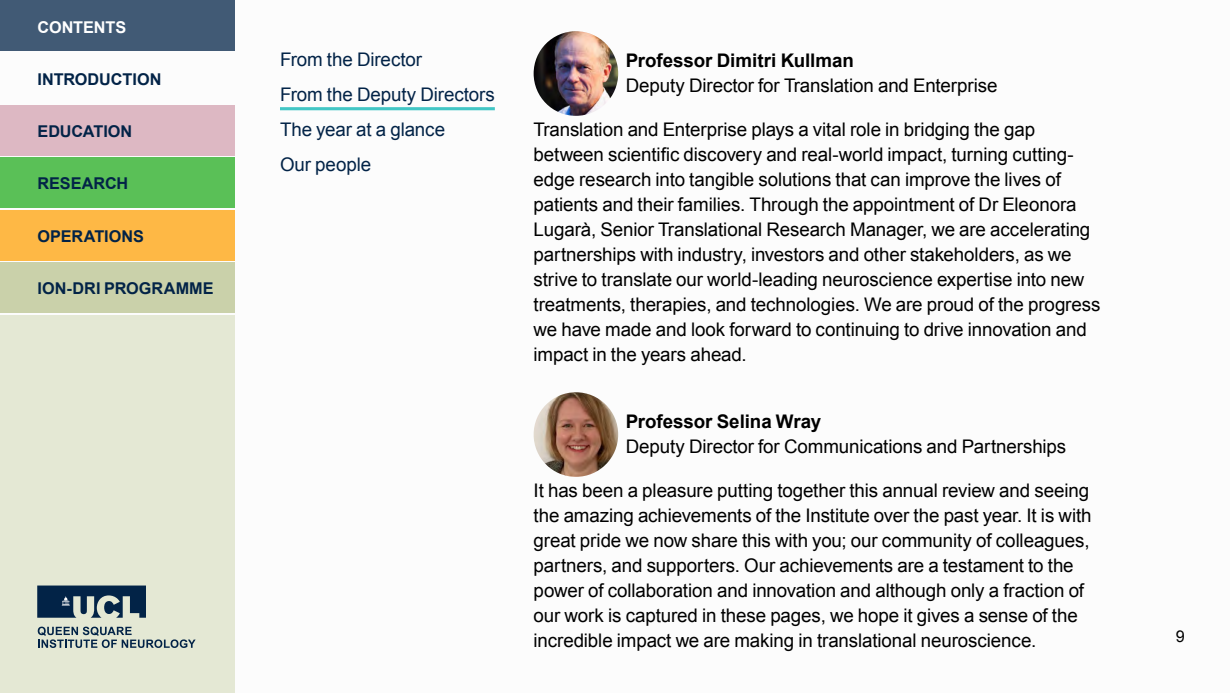
<style>
.page{position:relative;width:1230px;height:693px;background:#fff}
.page>*{position:absolute;margin:0;border:0;box-sizing:border-box;transform-origin:0 0}
.t1{font:18.75px/25px "Arial";letter-spacing:-.005em;color:#000}
.t2{font:18.75px/35px "Arial";letter-spacing:-.005em;color:#022347}
.t3{font:700 18.75px "Arial";color:#000}
.t4{font:700 16.25px "Arial";color:#022347}
.t5{font:700 16.25px "Arial";letter-spacing:-.005em;color:#fff}
.t6{font:16.25px "Arial";color:#000}
</style>
<div class="page">
<div style="left:0;top:315px;width:235px;height:377px;background:#e4e8d4"></div>
<div style="left:0;top:105px;width:235px;height:50px;background:#ddb8c3"></div>
<div style="left:0;top:0;width:235px;height:50px;background:#415a75"></div>
<div style="left:0;top:158px;width:235px;height:50px;background:#5ac057"></div>
<div style="left:0;top:210px;width:235px;height:50px;background:#feb845"></div>
<div style="left:0;top:262px;width:235px;height:50px;background:#cad1aa"></div>
<svg style="left:37px;top:585px;width:109px;height:32px"></svg>
<svg style="left:38px;top:626px;width:158px;height:22px"></svg>
<hr style="left:280px;top:107px;width:215px;height:3px;background:#42c6c5">
<img style="left:534px;top:31px;width:84px;height:85px;border-radius:42px">
<img style="left:534px;top:392px;width:84px;height:85px;border-radius:42px">
<p class="t5" style="left:38px;top:16px;width:90px">CONTENTS</p>
<p class="t4" style="left:38px;top:68px;width:125px">INTRODUCTION</p>
<p class="t4" style="left:38px;top:121px;width:96px">EDUCATION</p>
<p class="t4" style="left:38px;top:173px;width:92px">RESEARCH</p>
<p class="t4" style="left:38px;top:225px;width:108px">OPERATIONS</p>
<p class="t4" style="left:38px;top:277px;width:178px">ION-DRI PROGRAMME</p>
<p class="t2" style="left:280px;top:42px;width:216px">From the Director<br>From the Deputy Directors<br>The year at a glance<br>Our people</p>
<p class="t3" style="left:626px;top:48px;width:230px">Professor Dimitri Kullman</p>
<p class="t1" style="left:626px;top:73px;width:373px">Deputy Director for Translation and Enterprise</p>
<p class="t1" style="left:534px;top:117px;width:568px">Translation and Enterprise plays a vital role in bridging the gap between scientific discovery and real-world impact, turning cutting&shy;edge research into tangible solutions that can improve the lives of patients and their families. Through the appointment of Dr Eleonora Lugarà, Senior Translational Research Manager, we are accelerating partnerships with industry, investors and other stakeholders, as we strive to translate our world-leading neuroscience expertise into new treatments, therapies, and technologies. We are proud of the progress we have made and look forward to continuing to drive innovation and impact in the years ahead.</p>
<p class="t3" style="left:626px;top:409px;width:197px">Professor Selina Wray</p>
<p class="t1" style="left:626px;top:434px;width:442px">Deputy Director for Communications and Partnerships</p>
<p class="t1" style="left:534px;top:478px;width:560px">It has been a pleasure putting together this annual review and seeing the amazing achievements of the Institute over the past year. It is with great pride we now share this with you; our community of colleagues, partners, and supporters. Our achievements are a testament to the power of collaboration and innovation and although only a fraction of our work is captured in these pages, we hope it gives a sense of the incredible impact we are making in translational neuroscience.</p>
<p class="t6" style="left:1176px;top:625px;width:11px">9</p>
</div>
